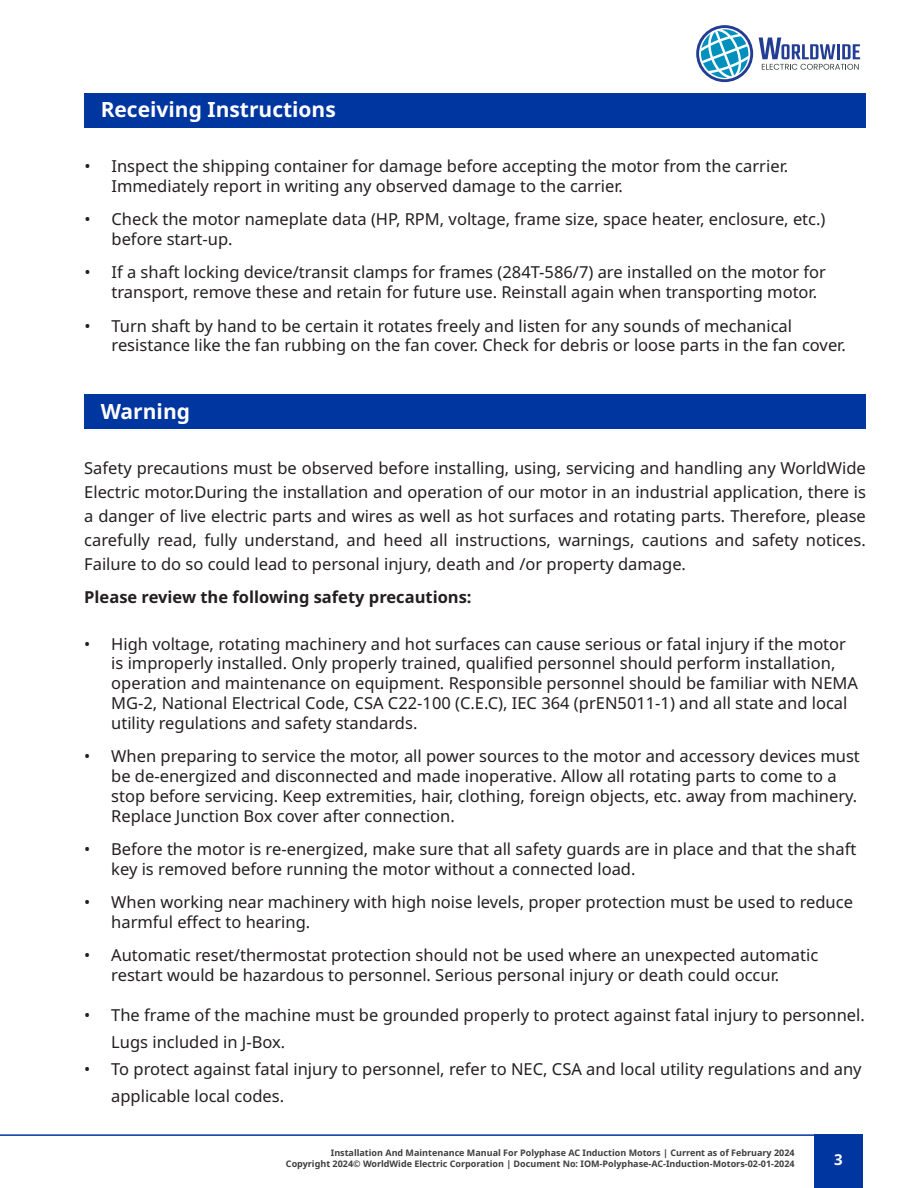
<style>
.page{position:relative;width:918px;height:1188px;background:#fff}
.page>*{position:absolute;margin:0;border:0;box-sizing:border-box;transform-origin:0 0}
.Headers_-_White{font:700 21px "Noto Sans";color:#fff}
.Paragraph{font:16.5px/19.8px "Noto Sans";color:#231f20}
.Paragraph_Bold{font:700 16.5px "Noto Sans";color:#231f20}
.t1{font:700 15px "Noto Sans";color:#fff}
.t2{font:700 9px/10.8px "Noto Sans";color:#3e3e3f;text-align:right}
</style>
<div class="page">
<div style="left:814px;top:1134px;width:49px;height:54px;background:#0036a0"></div>
<hr style="left:0;top:1134px;width:863px;height:2px;background:#0036a0">
<svg style="left:696px;top:25px;width:57px;height:57px"></svg>
<svg style="left:759px;top:38px;width:101px;height:32px"></svg>
<div style="left:84px;top:93px;width:782px;height:35px;background:#0036a0"></div>
<div style="left:84px;top:394px;width:782px;height:35px;background:#0036a0"></div>
<p class="Headers_-_White" style="left:101px;top:98px;width:237px">Receiving Instructions</p>
<p class="Paragraph" style="left:112px;top:157px;width:678px;text-indent:-27px">• Inspect the shipping container for damage before accepting the motor from the carrier.<br>Immediately report in writing any observed damage to the carrier.</p>
<p class="Paragraph" style="left:112px;top:210px;width:716px;text-indent:-27px">• Check the motor nameplate data (HP, RPM, voltage, frame size, space heater, enclosure, etc.) before start-up.</p>
<p class="Paragraph" style="left:112px;top:263px;width:716px;text-indent:-27px">• If a shaft locking device/transit clamps for frames (284T-586/7) are installed on the motor for transport, remove these and retain for future use. Reinstall again when transporting motor.</p>
<p class="Paragraph" style="left:112px;top:316px;width:736px;text-indent:-27px">• Turn shaft by hand to be certain it rotates freely and listen for any sounds of mechanical resistance like the fan rubbing on the fan cover. Check for debris or loose parts in the fan cover.</p>
<p class="Headers_-_White" style="left:101px;top:399px;width:91px">Warning</p>
<p class="Paragraph" style="left:84px;top:456px;width:783px;line-height:24px;text-align:justify">Safety precautions must be observed before installing, using, servicing and handling any WorldWide Electric motor.During the installation and operation of our motor in an industrial application, there is a danger of live electric parts and wires as well as hot surfaces and rotating parts. Therefore, please carefully read, fully understand, and heed all instructions, warnings, cautions and safety notices.<br>Failure to do so could lead to personal injury, death and /or property damage.</p>
<p class="Paragraph_Bold" style="left:84px;top:588px;width:389px">Please review the following safety precautions:</p>
<p class="Paragraph" style="left:111px;top:634px;width:748px;text-indent:-27px">• High voltage, rotating machinery and hot surfaces can cause serious or fatal injury if the motor is improperly installed. Only properly trained, qualified personnel should perform installation, operation and maintenance on equipment. Responsible personnel should be familiar with NEMA MG-2, National Electrical Code, CSA C22-100 (C.E.C), IEC 364 (prEN5011-1) and all state and local utility regulations and safety standards.</p>
<p class="Paragraph" style="left:111px;top:747px;width:750px;text-indent:-27px">• When preparing to service the motor, all power sources to the motor and accessory devices must be de-energized and disconnected and made inoperative. Allow all rotating parts to come to a stop before servicing. Keep extremities, hair, clothing, foreign objects, etc. away from machinery.<br>Replace Junction Box cover after connection.</p>
<p class="Paragraph" style="left:111px;top:839px;width:747px;text-indent:-27px">• Before the motor is re-energized, make sure that all safety guards are in place and that the shaft key is removed before running the motor without a connected load.</p>
<p class="Paragraph" style="left:111px;top:892px;width:743px;text-indent:-27px">• When working near machinery with high noise levels, proper protection must be used to reduce harmful effect to hearing.</p>
<p class="Paragraph" style="left:111px;top:945px;width:709px;text-indent:-27px">• Automatic reset/thermostat protection should not be used where an unexpected automatic restart would be hazardous to personnel. Serious personal injury or death could occur.</p>
<p class="Paragraph" style="left:111px;top:1002px;width:755px;line-height:27px;text-indent:-27px">• The frame of the machine must be grounded properly to protect against fatal injury to personnel.<br>Lugs included in J-Box.</p>
<p class="Paragraph" style="left:111px;top:1056px;width:752px;line-height:27px;text-indent:-27px">• To protect against fatal injury to personnel, refer to NEC, CSA and local utility regulations and any applicable local codes.</p>
<p class="t2" style="left:286px;top:1148px;width:510px">Installation And Maintenance Manual For Polyphase AC Induction Motors | Current as of February 2024<br>Copyright 2024© WorldWide Electric Corporation | Document No: IOM-Polyphase-AC-Induction-Motors-02-01-2024</p>
<p class="t1" style="left:834px;top:1151px;width:10px">3</p>
</div>
